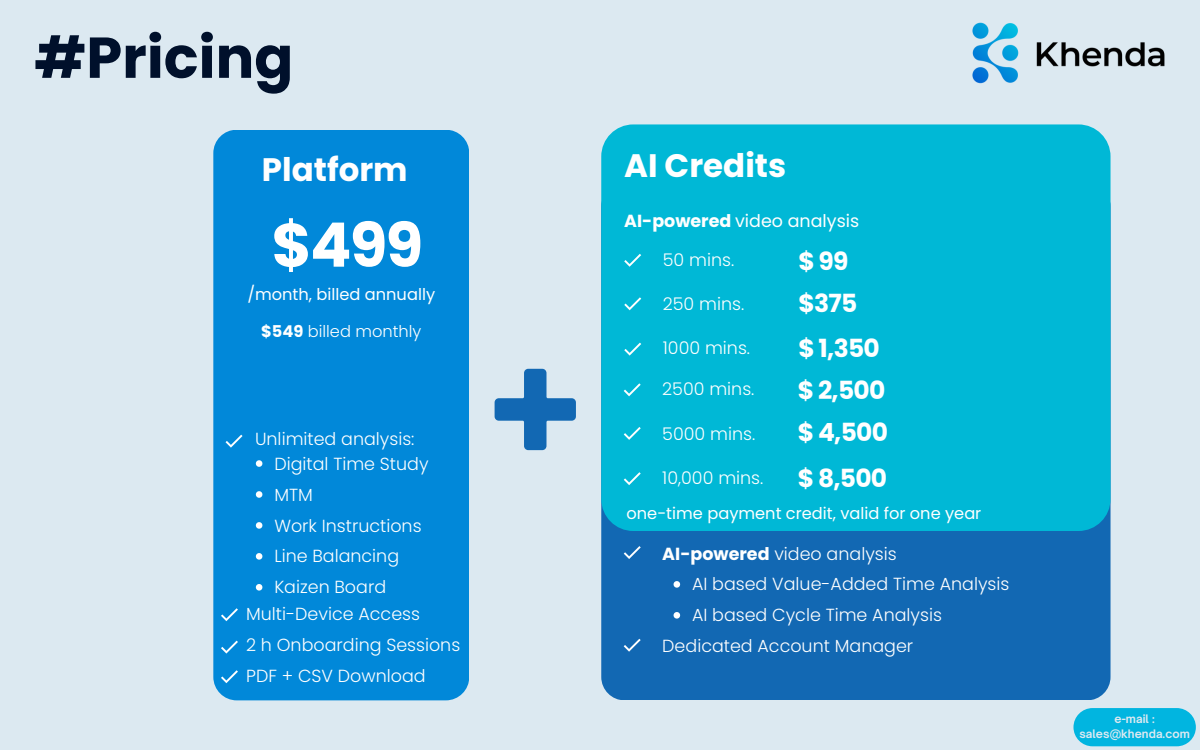
<style>
.page{position:relative;width:1200px;height:750px;background:#dce9f1}
.page>*{position:absolute;margin:0;border:0;box-sizing:border-box;transform-origin:0 0}
.t1{font:700 61.25px "Poppins";color:#fff}
.t2{font:700 57.5px "Poppins";color:#00102b}
.t3{font:700 32.5px "Poppins";color:#fff}
.t4{font:700 25px "Poppins";letter-spacing:-.03em;color:#fff}
.t5{font:300 17.5px/31px "Poppins";color:#fff}
.t6{font:17.5px "Poppins";color:#fff}
.t7{font:16.25px "Poppins";color:#fff}
.t8{font:300 16.25px "Poppins";color:#fff}
.t9{font:700 11.25px "Open Sauce One";color:#dce9f1}
.s1{font-weight:700}
</style>
<div class="page">
<div style="left:601px;top:183px;width:510px;height:517px;background:#1268b3;border-radius:23px"></div>
<div style="left:601px;top:124px;width:510px;height:407px;background:#00b8d6;border-radius:32px"></div>
<svg style="left:624px;top:383px;width:17px;height:13px"></svg>
<img style="left:972px;top:22px;width:193px;height:62px">
<div style="left:213px;top:130px;width:256px;height:570px;background:#0188d9;border-radius:23px"></div>
<svg style="left:221px;top:608px;width:17px;height:13px"></svg>
<div style="left:1073px;top:708px;width:123px;height:38px;background:#01b5e0;border-radius:19px"></div>
<svg style="left:221px;top:641px;width:17px;height:13px"></svg>
<svg style="left:226px;top:435px;width:16px;height:13px"></svg>
<svg style="left:624px;top:639px;width:17px;height:13px"></svg>
<svg style="left:221px;top:670px;width:17px;height:13px"></svg>
<svg style="left:624px;top:546px;width:17px;height:13px"></svg>
<svg style="left:624px;top:427px;width:17px;height:13px"></svg>
<svg style="left:624px;top:472px;width:17px;height:13px"></svg>
<svg style="left:624px;top:254px;width:17px;height:13px"></svg>
<svg style="left:624px;top:297px;width:17px;height:13px"></svg>
<svg style="left:624px;top:343px;width:17px;height:13px"></svg>
<svg style="left:495px;top:369px;width:81px;height:81px"></svg>
<svg style="left:256px;top:460px;width:6px;height:7px"></svg>
<svg style="left:256px;top:491px;width:6px;height:7px"></svg>
<svg style="left:256px;top:522px;width:6px;height:7px"></svg>
<svg style="left:256px;top:553px;width:6px;height:7px"></svg>
<svg style="left:256px;top:584px;width:6px;height:7px"></svg>
<svg style="left:674px;top:581px;width:6px;height:7px"></svg>
<svg style="left:674px;top:612px;width:6px;height:7px"></svg>
<h1 class="t2" style="left:34px;top:17px;width:261px">#Pricing</h1>
<h4 class="t3" style="left:262px;top:147px;width:147px">Platform</h4>
<h4 class="t1" style="left:272px;top:202px;width:153px">$499</h4>
<p class="t7" style="left:247px;top:283px;width:189px">/month, billed annually</p>
<p class="t8" style="left:261px;top:320px;width:162px"><span class="s1">$549</span> billed monthly</p>
<h2 class="t5" style="left:255px;top:423px;width:161px">Unlimited analysis:</h2>
<p class="t5" style="left:274px;top:448px;width:156px">Digital Time Study</p>
<p class="t5" style="left:274px;top:479px;width:40px">MTM</p>
<p class="t5" style="left:274px;top:510px;width:149px">Work Instructions</p>
<p class="t5" style="left:274px;top:541px;width:126px">Line Balancing</p>
<p class="t5" style="left:274px;top:572px;width:113px">Kaizen Board</p>
<h4 class="t5" style="left:246px;top:599px;width:216px">Multi-Device Access<br>2 h Onboarding Sessions<br>PDF + CSV Download</h4>
<p class="t3" style="left:624px;top:143px;width:164px">AI Credits</p>
<p class="t6" style="left:624px;top:208px;width:237px"><span class="s1">AI-powered</span> video analysis</p>
<h3 class="t5" style="left:663px;top:244px;width:73px">50 mins.</h3>
<h4 class="t4" style="left:798px;top:243px;width:52px">$99</h4>
<p class="t5" style="left:663px;top:289px;width:83px">250 mins.</p>
<h3 class="t4" style="left:798px;top:286px;width:60px">$375</h3>
<h4 class="t5" style="left:663px;top:333px;width:89px">1000 mins.</h4>
<p class="t4" style="left:798px;top:331px;width:83px">$ 1,350</p>
<p class="t5" style="left:662px;top:374px;width:94px">2500 mins.</p>
<h4 class="t4" style="left:798px;top:373px;width:89px">$ 2,500</h4>
<p class="t5" style="left:662px;top:418px;width:94px">5000 mins.</p>
<h3 class="t4" style="left:798px;top:415px;width:92px">$ 4,500</h3>
<h4 class="t5" style="left:662px;top:462px;width:103px">10,000 mins.</h4>
<p class="t4" style="left:798px;top:460px;width:91px">$ 8,500</p>
<h3 class="t7" style="left:627px;top:502px;width:356px">one-time payment credit, valid for one year</h3>
<h4 class="t5" style="left:662px;top:538px;width:236px"><span class="s1">AI-powered</span> video analysis</h4>
<p class="t5" style="left:692px;top:569px;width:319px">AI based Value-Added Time Analysis</p>
<h3 class="t5" style="left:692px;top:600px;width:251px">AI based Cycle Time Analysis</h3>
<h4 class="t5" style="left:662px;top:631px;width:252px">Dedicated Account Manager</h4>
<p class="t9" style="left:1115px;top:712px;width:42px">e-mail :</p>
<h2 class="t9" style="left:1079px;top:727px;width:112px">sales@khenda.com</h2>
</div>
